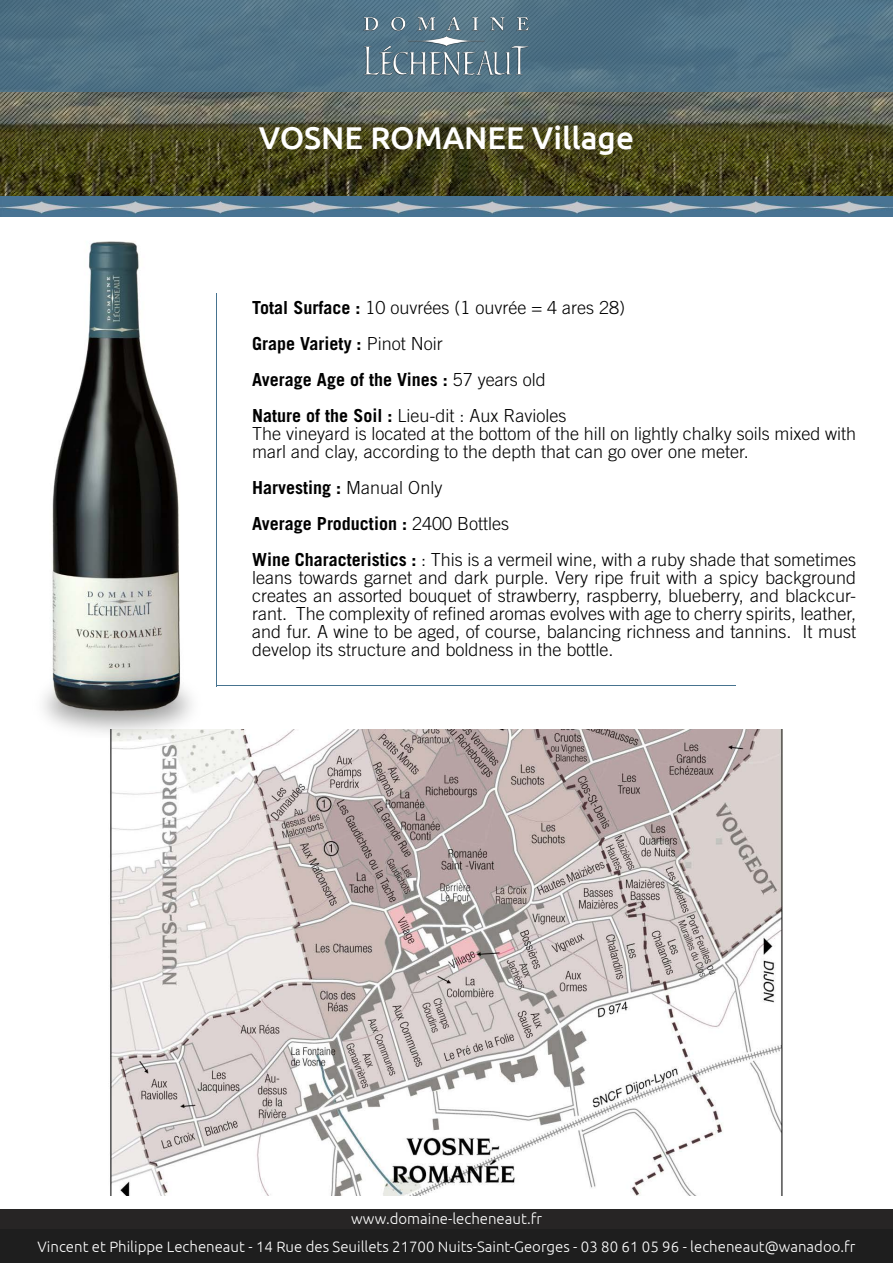
<style>
.page{position:relative;width:893px;height:1263px;background:#fff}
.page>*{position:absolute;margin:0;border:0;box-sizing:border-box;transform-origin:0 0}
.t1{font:500 31.5px "Ubuntu";color:#fff}
.t2{font:300 18px/36px "Trade Gothic";color:#000}
.t3{font:300 15px "Ubuntu";color:#fff}
.s1{font-weight:700}
</style>
<div class="page">
<img style="left:52px;top:241px;width:128px;height:422px">
<div style="left:0;top:1209px;width:893px;height:20px;background:#272525"></div>
<div style="left:0;top:1229px;width:893px;height:34px;background:#1e1e1e"></div>
<img style="left:110px;top:729px;width:673px;height:467px">
<img style="left:0;top:92px;width:893px;height:104px">
<svg style="left:0;top:0;width:893px;height:92px;background:#507286"></svg>
<img style="left:363px;top:12px;width:167px;height:68px">
<img style="left:0;top:196px;width:893px;height:21px">
<img style="left:43px;top:663px;width:163px;height:74px">
<hr style="left:216px;top:293px;width:1px;height:393px;background:#46738f">
<hr style="left:216px;top:686px;width:520px;height:1px;background:#46738f">
<h1 class="t1" style="left:259px;top:118px;width:377px">VOSNE ROMANEE Village</h1>
<p class="t2" style="left:252px;top:289px;width:374px"><span class="s1">Total Surface :</span> 10 ouvrées (1 ouvrée = 4 ares 28)<br><span class="s1">Grape Variety :</span> Pinot Noir<br><span class="s1">Average Age of the Vines :</span> 57 years old<br><span class="s1">Nature of the Soil :</span> Lieu-dit : Aux Ravioles</p>
<p class="t2" style="left:252px;top:424px;width:605px;line-height:18px">The vineyard is located at the bottom of the hill on lightly chalky soils mixed with marl and clay, according to the depth that can go over one meter.</p>
<p class="t2" style="left:252px;top:469px;width:605px"><span class="s1">Harvesting :</span> Manual Only<br><span class="s1">Average Production :</span> 2400 Bottles<br><span class="s1">Wine Characteristics :</span> : This is a vermeil wine, with a ruby shade that sometimes</p>
<p class="t2" style="left:252px;top:568px;width:605px;line-height:18px;text-align:justify">leans towards garnet and dark purple. Very ripe fruit with a spicy background creates an assorted bouquet of strawberry, raspberry, blueberry, and blackcur&shy;rant. The complexity of refined aromas evolves with age to cherry spirits, leather, and fur. A wine to be aged, of course, balancing richness and tannins. It must develop its structure and boldness in the bottle.</p>
<p class="t3" style="left:351px;top:1209px;width:192px">www.domaine-lecheneaut.fr</p>
<p class="t3" style="left:38px;top:1237px;width:819px">Vincent et Philippe Lecheneaut - 14 Rue des Seuillets 21700 Nuits-Saint-Georges - 03 80 61 05 96 - lecheneaut@wanadoo.fr</p>
</div>
